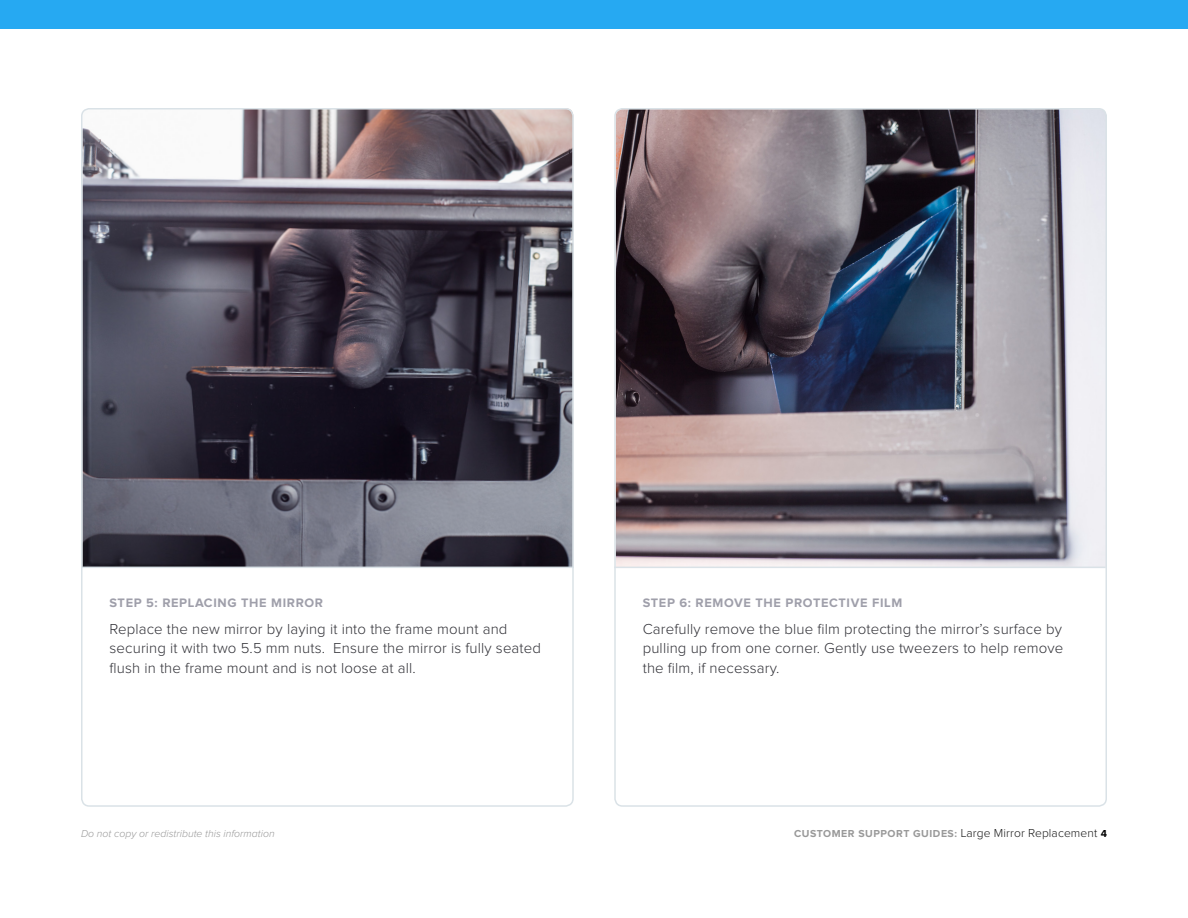
<style>
.page{position:relative;width:1188px;height:918px;background:#fff}
.page>*{position:absolute;margin:0;border:0;box-sizing:border-box;transform-origin:0 0}
.t1{font:300 15px/19.5px "Proxima Nova";letter-spacing:.01em;color:#323238}
.t2{font:700 12.75px "Proxima Nova";letter-spacing:.05em;color:#9f9faa}
.t3{font:700 10.5px "Proxima Nova";letter-spacing:.05em;color:#999}
.t4{font:italic 300 10.5px "Proxima Nova";color:#999}
.s1{font-weight:300;font-size:12px;color:#1a1a1a}
.s2{color:#000}
</style>
<div class="page">
<div style="left:0;top:0;width:1188px;height:28px;background:#26a9f2"></div>
<img style="left:617px;top:111px;width:487px;height:456px">
<img style="left:84px;top:111px;width:487px;height:456px">
<hr style="left:614px;top:567px;width:492px;height:1px;background:#dae2e7">
<div style="left:614px;top:108px;width:493px;height:699px;border:2px solid #dae2e7;border-radius:8px"></div>
<hr style="left:82px;top:567px;width:492px;height:1px;background:#dae2e7">
<div style="left:81px;top:108px;width:493px;height:699px;border:2px solid #dae2e7;border-radius:8px"></div>
<p class="t2" style="left:110px;top:597px;width:215px">STEP 5: REPLACING THE MIRROR</p>
<p class="t1" style="left:110px;top:620px;width:433px">Replace the new mirror by laying it into the frame mount and securing it with two 5.5 mm nuts. Ensure the mirror is fully seated flush in the frame mount and is not loose at all.</p>
<p class="t2" style="left:643px;top:597px;width:261px">STEP 6: REMOVE THE PROTECTIVE FILM</p>
<p class="t1" style="left:643px;top:620px;width:422px;text-align:justify">Carefully remove the blue film protecting the mirror’s surface by pulling up from one corner. Gently use tweezers to help remove the film, if necessary.</p>
<p class="t4" style="left:81px;top:829px;width:195px">Do not copy or redistribute this information</p>
<p class="t3" style="left:794px;top:829px;width:314px">CUSTOMER SUPPORT GUIDES: <span class="s1">Large Mirror Replacement</span> <span class="s2">4</span></p>
</div>
